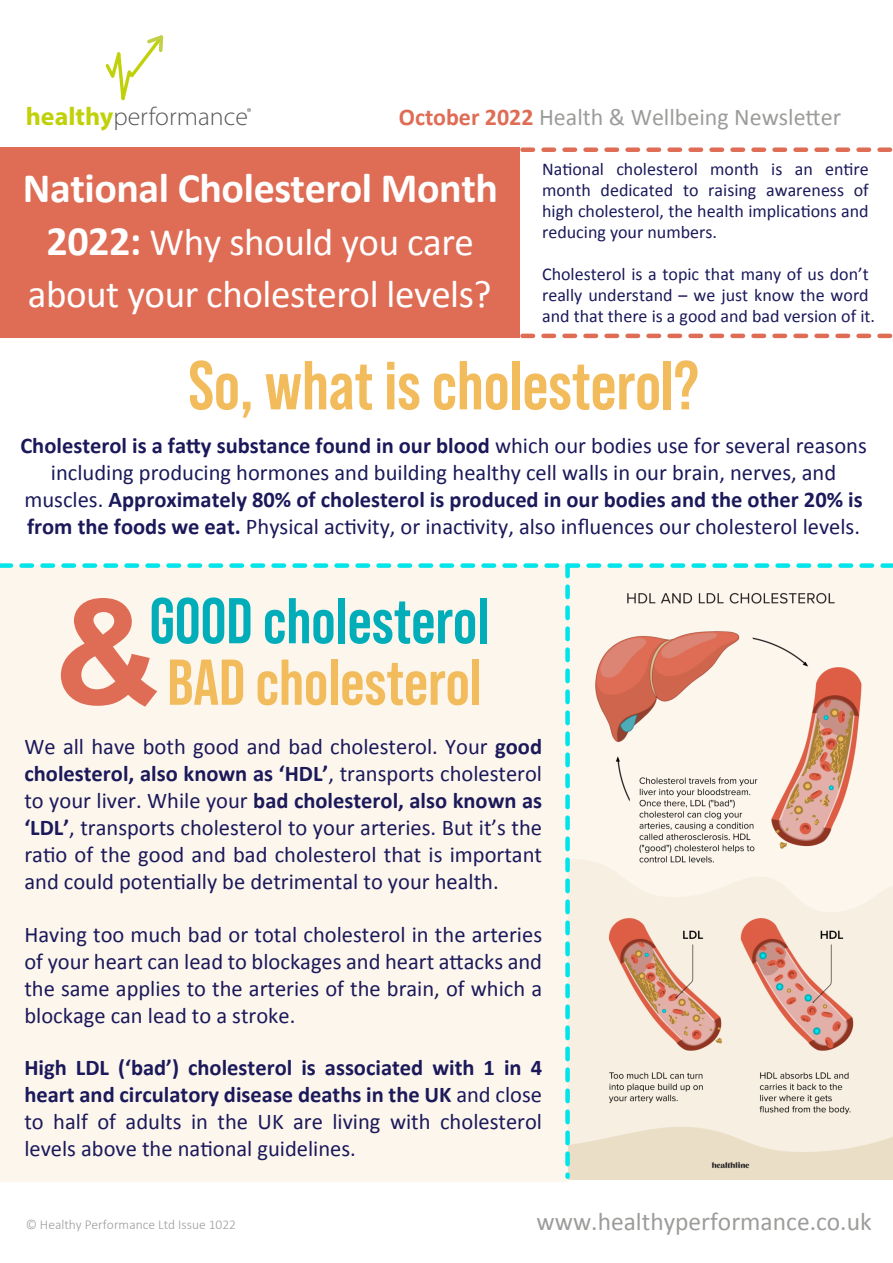
<style>
.page{position:relative;width:893px;height:1263px;background:#fff}
.page>*{position:absolute;margin:0;border:0;box-sizing:border-box;transform-origin:0 0}
.t1{font:700 145.5px "Arial";color:#df6d56}
.t2{font:700 69px "Bebas Neue Pro";color:#f2bb5b}
.t3{font:700 64.5px "Bebas Neue Pro";color:#01adb9}
.t4{font:700 64.5px "Bebas Neue Pro";color:#f2bb5b}
.t5{font:700 42px "Calibri";letter-spacing:-.01em;color:#fff}
.t6{font:39px/51.3px "Calibri";letter-spacing:-.01em;color:#fff;text-align:center}
.t7{font:25.5px "Calibri";color:#9c9c9a}
.t8{font:300 25.5px "Myriad Pro";color:#595958}
.t9{font:24px "Calibri";color:#9c9c9a}
.t10{font:22.5px/27px "Calibri";color:#1b195a;text-align:justify}
.t11{font:18px/21px "Calibri";color:#1b195a;text-align:justify}
.t12{font:300 13.5px "Calibri";color:#9c9c9a}
.s1{font-weight:700;color:#c1d109}
.s2{font-weight:700;color:#df6d56}
.s3{font-weight:700}
.s4{font-weight:700;font-size:42px}
</style>
<div class="page">
<svg style="left:247px;top:108px;width:4px;height:4px"></svg>
<svg style="left:105px;top:35px;width:59px;height:66px"></svg>
<div style="left:0;top:147px;width:520px;height:191px;background:#df6d56"></div>
<svg style="left:522px;top:147px;width:371px;height:5px"></svg>
<svg style="left:522px;top:334px;width:371px;height:4px"></svg>
<svg style="left:1px;top:563px;width:891px;height:614px;background:#f5ece2"></svg>
<p class="t8" style="left:26px;top:101px;width:224px"><span class="s1">healthy</span>performance</p>
<p class="t9" style="left:399px;top:101px;width:444px"><span class="s2">October 2022</span> Health &amp; Wellbeing Newsletter</p>
<p class="t11" style="left:542px;top:158px;width:328px">National cholesterol month is an entire month dedicated to raising awareness of high cholesterol, the health implications and reducing your numbers.</p>
<p class="t11" style="left:542px;top:263px;width:334px;text-align:left">Cholesterol is a topic that many of us don’t really understand – we just know the word and that there is a good and bad version of it.</p>
<h2 class="t2" style="left:188px;top:346px;width:512px">So, what is cholesterol?</h2>
<p class="t10" style="left:20px;top:431px;width:848px;text-align:center"><span class="s3">Cholesterol is a fatty substance found in our blood</span> which our bodies use for several reasons including producing hormones and building healthy cell walls in our brain, nerves, and muscles. <span class="s3">Approximately 80% of cholesterol is produced in our bodies and the other 20% is from the foods we eat.</span> Physical activity, or inactivity, also influences our cholesterol levels.</p>
<h3 class="t5" style="left:23px;top:158px;width:477px">National Cholesterol Month</h3>
<h3 class="t6" style="left:28px;top:216px;width:465px"><span class="s4">2022:</span> Why should you care about your cholesterol levels?</h3>
<h3 class="t3" style="left:150px;top:584px;width:341px">GOOD cholesterol</h3>
<h3 class="t4" style="left:167px;top:645px;width:316px">BAD cholesterol</h3>
<p class="t10" style="left:24px;top:733px;width:519px">We all have both good and bad cholesterol. Your <span class="s3">good cholesterol, also known as ‘HDL’</span>, transports cholesterol to your liver. While your <span class="s3">bad cholesterol, also known as ‘LDL’</span>, transports cholesterol to your arteries. But it’s the ratio of the good and bad cholesterol that is important and could potentially be detrimental to your health.</p>
<p class="t10" style="left:24px;top:920px;width:519px">Having too much bad or total cholesterol in the arteries of your heart can lead to blockages and heart attacks and the same applies to the arteries of the brain, of which a blockage can lead to a stroke.</p>
<p class="t10" style="left:24px;top:1054px;width:519px"><span class="s3">High LDL (‘bad’) cholesterol is associated with 1 in 4 heart and circulatory disease deaths in the UK</span> and close to half of adults in the UK are living with cholesterol levels above the national guidelines.</p>
<h1 class="t1" style="left:54px;top:557px;width:107px">&amp;</h1>
<p class="t12" style="left:26px;top:1216px;width:212px">© Healthy Performance Ltd Issue 1022</p>
<p class="t7" style="left:537px;top:1204px;width:337px">www.healthyperformance.co.uk</p>
</div>
